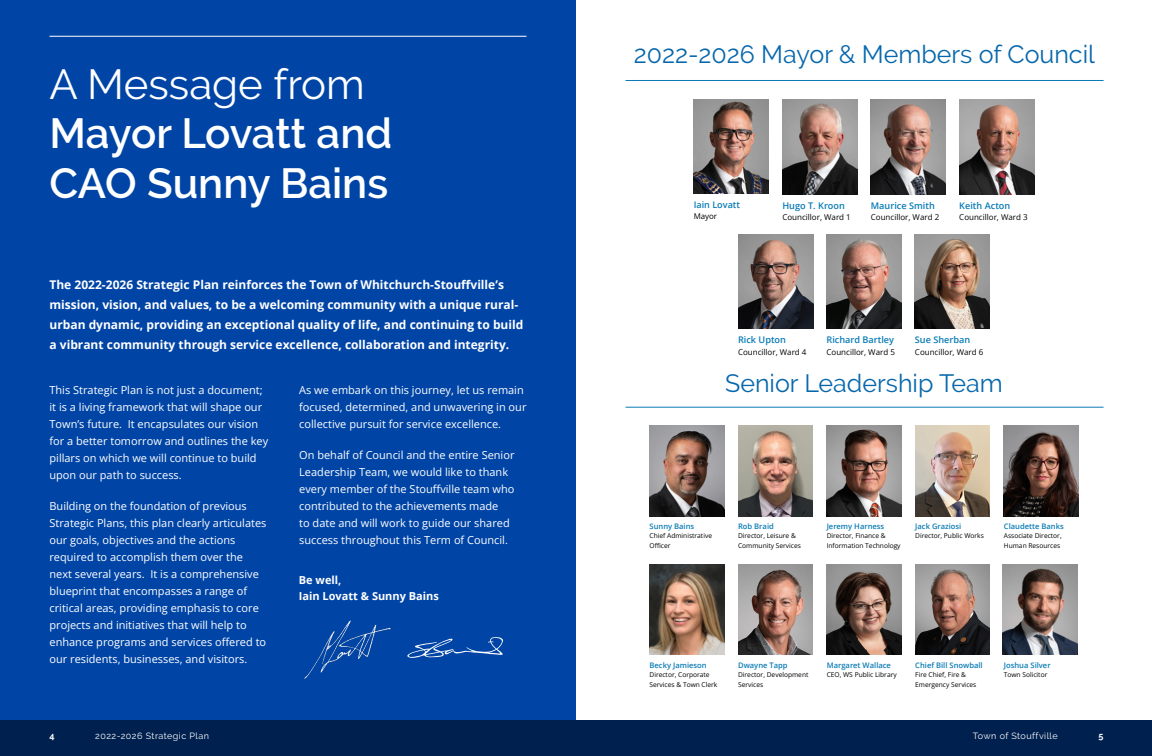
<style>
.page{position:relative;width:1152px;height:756px;background:#fff}
.page>*{position:absolute;margin:0;border:0;box-sizing:border-box;transform-origin:0 0}
.t1{font:600 42px/50px "Raleway";color:#fff}
.t2{font:42px "Raleway";color:#fff}
.t3{font:25px "Raleway";color:#0667ac}
.t4{font:700 12px/20px "Open Sans";color:#fff}
.t5{font:11px/17px "Open Sans";color:#fff}
.t6{font:700 11px "Open Sans";color:#fff}
.t7{font:600 9.1px "Open Sans";color:#097bb5}
.t8{font:9px "Raleway";letter-spacing:.05em;color:#fff}
.t9{font:700 9px "Raleway";color:#fff}
.t10{font:8px "Open Sans";color:#000}
.t11{font:7.9px "Open Sans";color:#000}
.t12{font:600 7.6px "Open Sans";color:#097bb5}
.t13{font:6.6px/9.5px "Open Sans";color:#000}
</style>
<div class="page">
<div style="left:0;top:720px;width:1152px;height:36px;background:#00214f"></div>
<div style="left:0;top:0;width:576px;height:720px;background:#0045a6"></div>
<img style="left:304px;top:620px;width:87px;height:59px">
<img style="left:694px;top:99px;width:74px;height:94px">
<img style="left:782px;top:99px;width:75px;height:95px">
<img style="left:871px;top:99px;width:75px;height:95px">
<img style="left:959px;top:100px;width:75px;height:94px">
<img style="left:738px;top:234px;width:75px;height:95px">
<img style="left:826px;top:234px;width:76px;height:95px">
<img style="left:915px;top:234px;width:75px;height:95px">
<hr style="left:50px;top:36px;width:476px;height:1px;background:#fff">
<hr style="left:626px;top:80px;width:478px;height:1px;background:#097bb5">
<hr style="left:626px;top:407px;width:478px;height:1px;background:#097bb5">
<svg style="left:407px;top:637px;width:96px;height:21px"></svg>
<img style="left:650px;top:426px;width:74px;height:90px">
<img style="left:827px;top:426px;width:74px;height:90px">
<img style="left:915px;top:426px;width:75px;height:90px">
<img style="left:1004px;top:426px;width:74px;height:90px">
<img style="left:738px;top:426px;width:75px;height:90px">
<img style="left:738px;top:564px;width:75px;height:91px">
<img style="left:650px;top:564px;width:74px;height:91px">
<img style="left:827px;top:564px;width:74px;height:91px">
<img style="left:915px;top:564px;width:75px;height:91px">
<img style="left:1003px;top:564px;width:74px;height:91px">
<h1 class="t2" style="left:50px;top:59px;width:317px">A Message from</h1>
<h1 class="t1" style="left:50px;top:109px;width:344px">Mayor Lovatt and<br>CAO Sunny Bains</h1>
<p class="t4" style="left:50px;top:274px;width:475px">The 2022-2026 Strategic Plan reinforces the Town of Whitchurch-Stouffville’s mission, vision, and values, to be a welcoming community with a unique rural&shy;urban dynamic, providing an exceptional quality of life, and continuing to build a vibrant community through service excellence, collaboration and integrity.</p>
<p class="t5" style="left:50px;top:382px;width:220px">This Strategic Plan is not just a document; it is a living framework that will shape our Town’s future. It encapsulates our vision for a better tomorrow and outlines the key pillars on which we will continue to build upon our path to success.</p>
<p class="t5" style="left:50px;top:497px;width:219px">Building on the foundation of previous Strategic Plans, this plan clearly articulates our goals, objectives and the actions required to accomplish them over the next several years. It is a comprehensive blueprint that encompasses a range of critical areas, providing emphasis to core projects and initiatives that will help to enhance programs and services offered to our residents, businesses, and visitors.</p>
<p class="t5" style="left:299px;top:382px;width:229px">As we embark on this journey, let us remain focused, determined, and unwavering in our collective pursuit for service excellence.</p>
<p class="t5" style="left:299px;top:446px;width:217px">On behalf of Council and the entire Senior Leadership Team, we would like to thank every member of the Stouffville team who contributed to the achievements made<br>to date and will work to guide our shared success throughout this Term of Council.</p>
<p class="t6" style="left:299px;top:572px;width:44px">Be well,</p>
<p class="t6" style="left:299px;top:588px;width:142px">Iain Lovatt &amp; Sunny Bains</p>
<h2 class="t3" style="left:634px;top:40px;width:463px">2022-2026 Mayor &amp; Members of Council</h2>
<p class="t7" style="left:694px;top:198px;width:48px">Iain Lovatt</p>
<p class="t11" style="left:694px;top:211px;width:25px">Mayor</p>
<p class="t7" style="left:782px;top:199px;width:64px">Hugo T. Kroon</p>
<p class="t10" style="left:782px;top:211px;width:70px">Councillor, Ward 1</p>
<p class="t7" style="left:871px;top:199px;width:65px">Maurice Smith</p>
<p class="t10" style="left:871px;top:211px;width:70px">Councillor, Ward 2</p>
<p class="t7" style="left:959px;top:199px;width:53px">Keith Acton</p>
<p class="t10" style="left:959px;top:211px;width:70px">Councillor, Ward 3</p>
<p class="t7" style="left:738px;top:334px;width:50px">Rick Upton</p>
<p class="t10" style="left:738px;top:346px;width:70px">Councillor, Ward 4</p>
<p class="t7" style="left:826px;top:334px;width:69px">Richard Bartley</p>
<p class="t10" style="left:826px;top:346px;width:70px">Councillor, Ward 5</p>
<p class="t7" style="left:915px;top:334px;width:57px">Sue Sherban</p>
<p class="t10" style="left:915px;top:346px;width:70px">Councillor, Ward 6</p>
<h2 class="t3" style="left:725px;top:369px;width:279px">Senior Leadership Team</h2>
<p class="t12" style="left:650px;top:521px;width:46px">Sunny Bains</p>
<p class="t13" style="left:650px;top:531px;width:64px">Chief Administrative<br>Officer</p>
<p class="t12" style="left:738px;top:521px;width:37px">Rob Braid</p>
<p class="t12" style="left:827px;top:521px;width:59px">Jeremy Harness</p>
<p class="t12" style="left:915px;top:521px;width:48px">Jack Graziosi</p>
<p class="t12" style="left:1004px;top:521px;width:61px">Claudette Banks</p>
<p class="t13" style="left:738px;top:531px;width:64px">Director, Leisure &amp;<br>Community Services</p>
<p class="t13" style="left:827px;top:531px;width:75px">Director, Finance &amp;<br>Information Technology</p>
<p class="t13" style="left:915px;top:531px;width:70px">Director, Public Works</p>
<p class="t13" style="left:1004px;top:531px;width:59px">Associate Director,<br>Human Resources</p>
<p class="t12" style="left:650px;top:660px;width:59px">Becky Jamieson</p>
<p class="t12" style="left:738px;top:660px;width:51px">Dwayne Tapp</p>
<p class="t12" style="left:827px;top:660px;width:66px">Margaret Wallace</p>
<p class="t12" style="left:915px;top:660px;width:69px">Chief Bill Snowball</p>
<p class="t12" style="left:1004px;top:660px;width:48px">Joshua Silver</p>
<p class="t13" style="left:738px;top:670px;width:72px">Director, Development<br>Services</p>
<p class="t13" style="left:650px;top:670px;width:69px">Director, Corporate<br>Services &amp; Town Clerk</p>
<p class="t13" style="left:827px;top:670px;width:72px">CEO, WS Public Library</p>
<p class="t13" style="left:915px;top:670px;width:63px">Fire Chief, Fire &amp;<br>Emergency Services</p>
<p class="t13" style="left:1004px;top:670px;width:45px">Town Solicitor</p>
<p class="t9" style="left:50px;top:730px;width:7px">4</p>
<p class="t8" style="left:95px;top:730px;width:115px">2022-2026 Strategic Plan</p>
<p class="t8" style="left:973px;top:730px;width:86px">Town of Stouffville</p>
<p class="t9" style="left:1099px;top:730px;width:6px">5</p>
</div>
